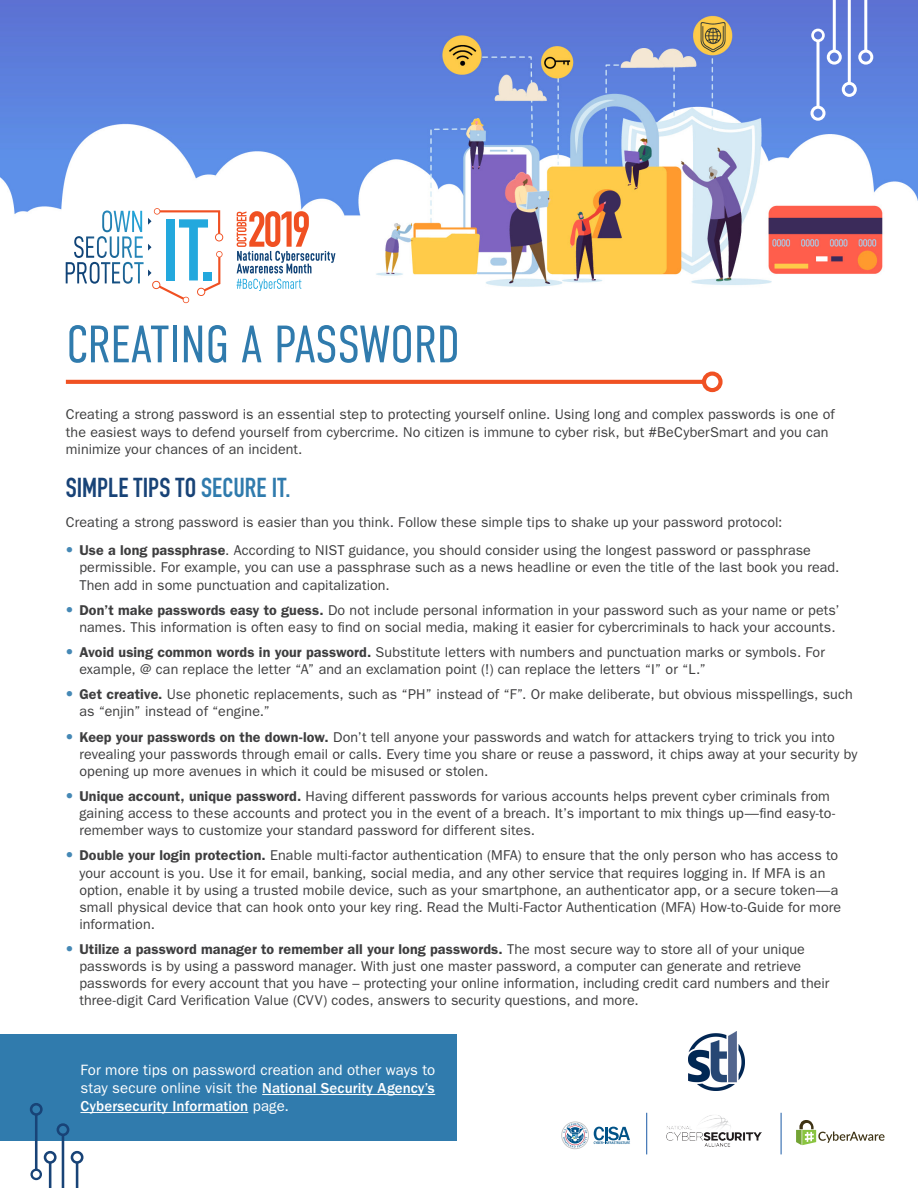
<style>
.page{position:relative;width:918px;height:1188px;background:#fff}
.page>*{position:absolute;margin:0;border:0;box-sizing:border-box;transform-origin:0 0}
.t1{font:300 52.5px "DIN Condensed";letter-spacing:-.01em;color:#307bad}
.t2{font:700 27px "DIN Condensed";color:#184377}
.t3{font:15px/18px "ITC Franklin Gothic Std";letter-spacing:.005em;color:#fff;text-align:justify}
.t4{font:14.25px/17.1px "ITC Franklin Gothic Std";letter-spacing:.005em;color:#3e3e3f}
.s1{color:#307bad}
.s2{font-family:"DIN Condensed";font-weight:700;font-size:15px;color:#4588b5}
.s3{font-weight:600}
.s4{font-weight:500}
</style>
<div class="page">
<img style="left:0;top:0;width:918px;height:289px">
<svg style="left:66px;top:208px;width:157px;height:95px"></svg>
<svg style="left:237px;top:279px;width:64px;height:12px"></svg>
<svg style="left:237px;top:211px;width:98px;height:62px"></svg>
<div style="left:827px;top:50px;width:15px;height:15px;border:3px solid #fff;border-radius:50%"></div>
<hr style="left:817px;top:41px;width:3px;height:66px;background:#fff">
<div style="left:811px;top:29px;width:14px;height:13px;border:3px solid #fff;border-radius:50%"></div>
<div style="left:811px;top:106px;width:15px;height:15px;border:3px solid #fff;border-radius:50%"></div>
<div style="left:842px;top:82px;width:15px;height:15px;border:3px solid #fff;border-radius:50%"></div>
<div style="left:858px;top:50px;width:15px;height:15px;border:3px solid #fff;border-radius:50%"></div>
<hr style="left:833px;top:0;width:3px;height:51px;background:#fff">
<hr style="left:848px;top:0;width:3px;height:83px;background:#fff">
<hr style="left:864px;top:0;width:3px;height:51px;background:#fff">
<div style="left:0;top:1035px;width:457px;height:106px;background:#307bad"></div>
<svg style="left:796px;top:1120px;width:89px;height:25px"></svg>
<hr style="left:646px;top:1113px;width:1px;height:41px;background:#1a5aa7">
<hr style="left:781px;top:1113px;width:1px;height:41px;background:#1a5aa7">
<svg style="left:561px;top:1121px;width:69px;height:28px"></svg>
<img style="left:666px;top:1115px;width:95px;height:32px">
<svg style="left:66px;top:380px;width:636px;height:4px;fill:#f05123"></svg>
<div style="left:702px;top:372px;width:21px;height:20px;border:4px solid #f05123;border-radius:50%"></div>
<hr style="left:80px;top:1112px;width:168px;height:1px;background:#fff">
<hr style="left:49px;top:1162px;width:2px;height:26px;background:#184377">
<div style="left:44px;top:1151px;width:13px;height:13px;border:3px solid #184377;border-radius:50%"></div>
<hr style="left:35px;top:1114px;width:3px;height:56px;background:#184377">
<div style="left:30px;top:1169px;width:12px;height:11px;border:2px solid #184377;border-radius:50%"></div>
<div style="left:30px;top:1103px;width:13px;height:13px;border:3px solid #184377;border-radius:50%"></div>
<hr style="left:62px;top:1135px;width:2px;height:53px;background:#184377">
<div style="left:57px;top:1123px;width:12px;height:13px;border:3px solid #184377;border-radius:50%"></div>
<hr style="left:76px;top:1162px;width:2px;height:26px;background:#184377">
<div style="left:71px;top:1151px;width:13px;height:13px;border:3px solid #184377;border-radius:50%"></div>
<hr style="left:262px;top:1094px;width:173px;height:1px;background:#fff">
<img style="left:688px;top:1032px;width:56px;height:59px">
<h1 class="t1" style="left:66px;top:315px;width:396px">CREATING A PASSWORD</h1>
<p class="t4" style="left:66px;top:406px;width:770px">Creating a strong password is an essential step to protecting yourself online. Using long and complex passwords is one of the easiest ways to defend yourself from cybercrime. No citizen is immune to cyber risk, but #BeCyberSmart and you can minimize your chances of an incident.</p>
<h2 class="t2" style="left:66px;top:469px;width:226px">SIMPLE TIPS TO <span class="s1">SECURE IT.</span></h2>
<p class="t4" style="left:66px;top:514px;width:718px">Creating a strong password is easier than you think. Follow these simple tips to shake up your password protocol:</p>
<p class="t4" style="left:79px;top:542px;width:762px;text-indent:-14px"><span class="s2">•</span> <span class="s3">Use a long passphrase</span>. According to NIST guidance, you should consider using the longest password or passphrase permissible. For example, you can use a passphrase such as a news headline or even the title of the last book you read.<br>Then add in some punctuation and capitalization.</p>
<p class="t4" style="left:79px;top:602px;width:762px;text-indent:-14px"><span class="s2">•</span> <span class="s3">Don’t make passwords easy to guess.</span> Do not include personal information in your password such as your name or pets’ names. This information is often easy to find on social media, making it easier for cybercriminals to hack your accounts.</p>
<p class="t4" style="left:79px;top:644px;width:747px;text-indent:-14px"><span class="s2">•</span> <span class="s3">Avoid using common words in your password.</span> Substitute letters with numbers and punctuation marks or symbols. For example, @ can replace the letter “A” and an exclamation point (!) can replace the letters “I” or “L.”</p>
<p class="t4" style="left:79px;top:686px;width:775px;text-indent:-14px"><span class="s2">•</span> <span class="s3">Get creative.</span> Use phonetic replacements, such as “PH” instead of “F”. Or make deliberate, but obvious misspellings, such as “enjin” instead of “engine.”</p>
<p class="t4" style="left:79px;top:728px;width:780px;text-indent:-14px"><span class="s2">•</span> <span class="s3">Keep your passwords on the down-low.</span> Don’t tell anyone your passwords and watch for attackers trying to trick you into revealing your passwords through email or calls. Every time you share or reuse a password, it chips away at your security by opening up more avenues in which it could be misused or stolen.</p>
<p class="t4" style="left:79px;top:788px;width:758px;text-indent:-14px"><span class="s2">•</span> <span class="s3">Unique account, unique password.</span> Having different passwords for various accounts helps prevent cyber criminals from gaining access to these accounts and protect you in the event of a breach. It’s important to mix things up—find easy-to&shy;remember ways to customize your standard password for different sites.</p>
<p class="t4" style="left:79px;top:847px;width:763px;text-indent:-14px"><span class="s2">•</span> <span class="s3">Double your login protection.</span> Enable multi-factor authentication (MFA) to ensure that the only person who has access to your account is you. Use it for email, banking, social media, and any other service that requires logging in. If MFA is an option, enable it by using a trusted mobile device, such as your smartphone, an authenticator app, or a secure token—a small physical device that can hook onto your key ring. Read the Multi-Factor Authentication (MFA) How-to-Guide for more information.</p>
<p class="t4" style="left:79px;top:941px;width:752px;text-indent:-14px"><span class="s2">•</span> <span class="s3">Utilize a password manager to remember all your long passwords.</span> The most secure way to store all of your unique passwords is by using a password manager. With just one master password, a computer can generate and retrieve passwords for every account that you have – protecting your online information, including credit card numbers and their three-digit Card Verification Value (CVV) codes, answers to security questions, and more.</p>
<p class="t3" style="left:80px;top:1061px;width:356px">For more tips on password creation and other ways to stay secure online visit the <span class="s4">National Security Agency’s Cybersecurity Information</span> page.</p>
</div>
